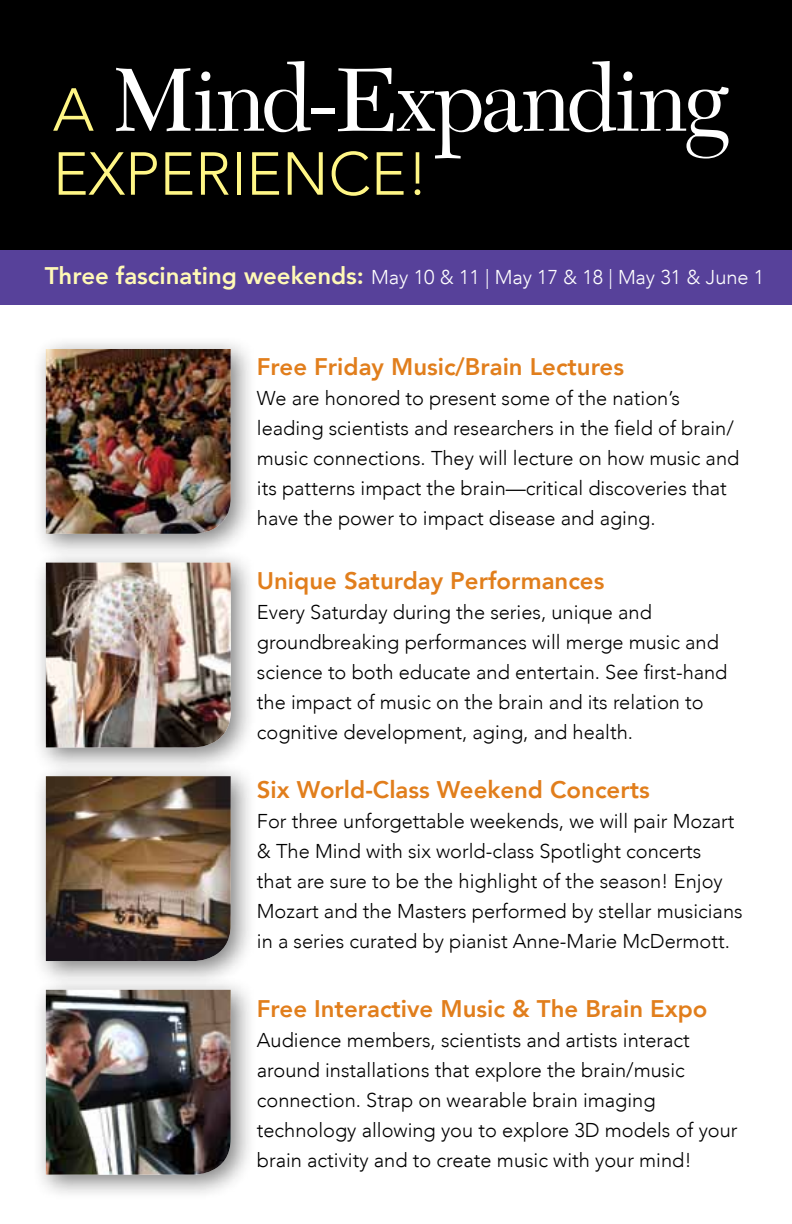
<style>
.page{position:relative;width:792px;height:1224px;background:#fff}
.page>*{position:absolute;margin:0;border:0;box-sizing:border-box;transform-origin:0 0}
.t1{font:94px "New Caledonia";letter-spacing:-.03em;color:#fff}
.t2{font:300 60px "Avenir LT";color:#fff685}
.t3{font:800 24px "Avenir";color:#e17e1c}
.t4{font:300 20px/30px "Avenir";color:#000}
.t5{font:300 20px/30px "Avenir LT";color:#000}
.t6{font:300 20px "Avenir LT";color:#fff}
.s1{font-family:"Avenir LT";font-weight:300;font-size:60px;color:#fff685}
.s2{font-family:"Avenir";font-weight:800;font-size:24px;color:#fff9b6}
</style>
<div class="page">
<div style="left:0;top:0;width:792px;height:305px;background:#57419a"></div>
<div style="left:0;top:0;width:792px;height:250px;background:#000"></div>
<div style="left:32px;top:335px;width:225px;height:225px;background:#000;opacity:.5"></div>
<img style="left:46px;top:349px;width:185px;height:185px">
<div style="left:32px;top:549px;width:225px;height:225px;background:#000;opacity:.5"></div>
<img style="left:46px;top:563px;width:185px;height:184px">
<div style="left:32px;top:762px;width:225px;height:226px;background:#000;opacity:.5"></div>
<img style="left:46px;top:776px;width:185px;height:185px">
<div style="left:32px;top:976px;width:225px;height:225px;background:#000;opacity:.5"></div>
<img style="left:46px;top:990px;width:185px;height:185px">
<h1 class="t1" style="left:53px;top:45px;width:678px"><span class="s1">A</span> Mind-Expanding</h1>
<h2 class="t2" style="left:53px;top:139px;width:377px">Experi ence!</h2>
<p class="t6" style="left:45px;top:265px;width:721px"><span class="s2">Three fascinating weekends:</span> May 10 &amp; 11 | May 17 &amp; 18 | May 31 &amp; June 1</p>
<p class="t3" style="left:257px;top:345px;width:369px">Free Friday Music/Brain Lectures</p>
<p class="t4" style="left:257px;top:383px;width:484px">We are honored to present some of the nation’s leading scientists and researchers in the field of brain/ music connections. They will lecture on how music and its patterns impact the brain—critical discoveries that have the power to impact disease and aging.</p>
<p class="t3" style="left:257px;top:558px;width:349px">Unique Saturday Performances</p>
<p class="t4" style="left:257px;top:597px;width:472px">Every Saturday during the series, unique and groundbreaking performances will merge music and science to both educate and entertain. See first-hand the impact of music on the brain and its relation to cognitive development, aging, and health.</p>
<p class="t3" style="left:257px;top:768px;width:394px">Six World-Class Weekend Concerts</p>
<p class="t4" style="left:257px;top:806px;width:487px">For three unforgettable weekends, we will pair Mozart &amp; The Mind with six world-class Spotlight concerts<br>that are sure to be the highlight of the season! Enjoy Mozart and the Masters performed by stellar musicians in a series curated by pianist Anne-Marie McDermott.</p>
<p class="t3" style="left:257px;top:987px;width:452px">Free Interactive Music &amp; The Brain Expo</p>
<p class="t5" style="left:257px;top:1025px;width:482px">Audience members, scientists and artists interact around installations that explore the brain/music connection. Strap on wearable brain imaging technology allowing you to explore 3D models of your brain activity and to create music with your mind!</p>
</div>
